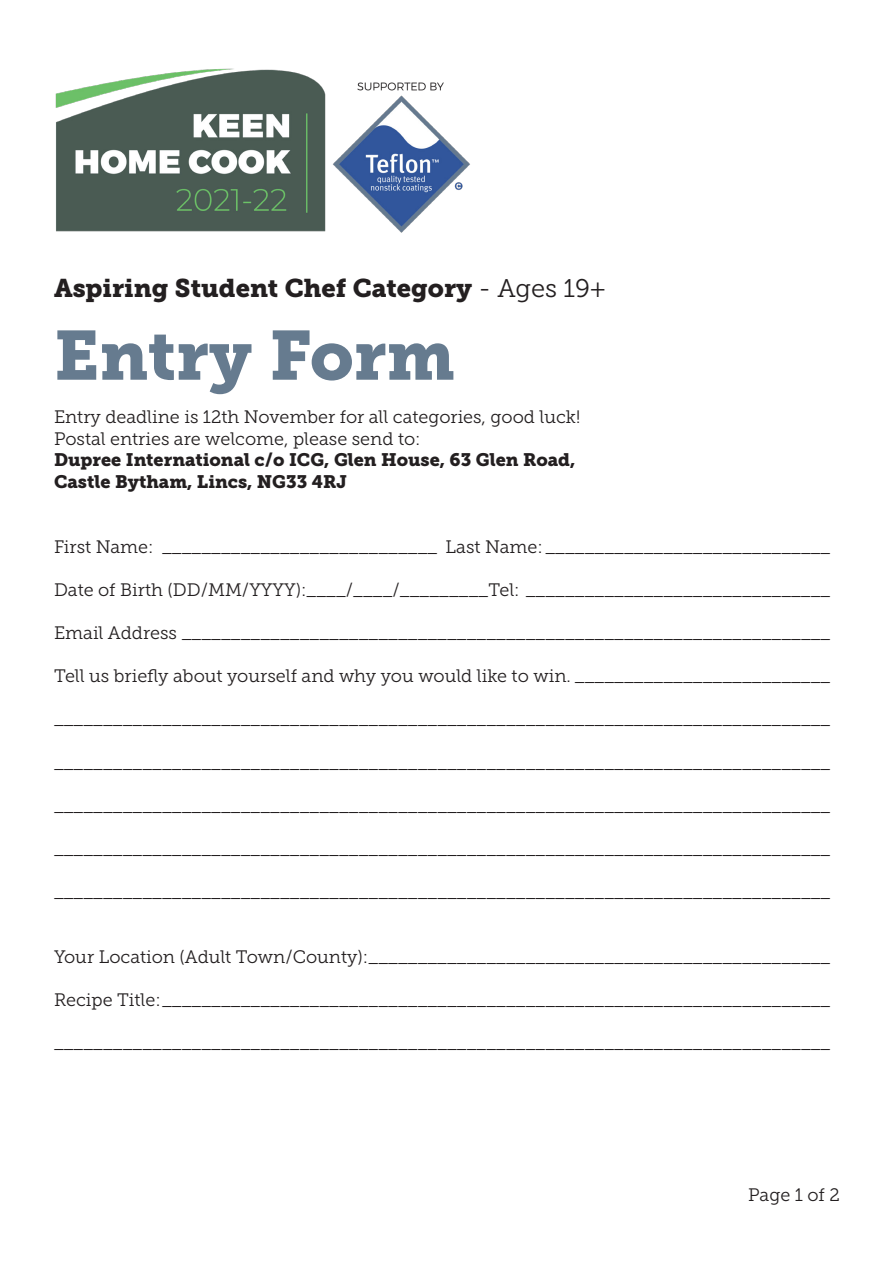
<style>
.page{position:relative;width:893px;height:1263px;background:#fff}
.page>*{position:absolute;margin:0;border:0;box-sizing:border-box;transform-origin:0 0}
.t1{font:69px "Museo Slab 900";color:#667b8f}
.t2{font:25.5px "Museo Slab 900";color:#231f20}
.t3{font:18px "Museo Slab 300";color:#231f20}
.t4{font:18px/21.6px "Museo Slab 900";color:#231f20}
.s1{font-family:"Museo Slab 300"}
</style>
<div class="page">
<img style="left:55px;top:68px;width:415px;height:165px">
<p class="t2" style="left:54px;top:273px;width:553px">Aspiring Student Chef Category <span class="s1">- Ages 19+</span></p>
<p class="t1" style="left:54px;top:315px;width:402px">Entry Form</p>
<p class="t3" style="left:54px;top:407px;width:528px">Entry deadline is 12th November for all categories, good luck!</p>
<p class="t4" style="left:54px;top:428px;width:523px"><span class="s1">Postal entries are welcome, please send to:<br></span>Dupree International c/o ICG, Glen House, 63 Glen Road,<br>Castle Bytham, Lincs, NG33 4RJ</p>
<p class="t3" style="left:54px;top:536px;width:778px">First Name: ____________________________ Last Name: _____________________________</p>
<p class="t3" style="left:54px;top:580px;width:778px">Date of Birth (DD/MM/YYYY):____/____/_________Tel: _______________________________</p>
<p class="t3" style="left:54px;top:623px;width:778px">Email Address __________________________________________________________________</p>
<p class="t3" style="left:54px;top:666px;width:778px">Tell us briefly about yourself and why you would like to win. __________________________</p>
<p class="t3" style="left:54px;top:709px;width:778px">_______________________________________________________________________________</p>
<p class="t3" style="left:54px;top:752px;width:778px">_______________________________________________________________________________</p>
<p class="t3" style="left:54px;top:796px;width:778px">_______________________________________________________________________________</p>
<p class="t3" style="left:54px;top:839px;width:778px">_______________________________________________________________________________</p>
<p class="t3" style="left:54px;top:882px;width:778px">_______________________________________________________________________________</p>
<p class="t3" style="left:54px;top:947px;width:778px">Your Location (Adult Town/County):_______________________________________________</p>
<p class="t3" style="left:54px;top:990px;width:778px">Recipe Title:____________________________________________________________________</p>
<p class="t3" style="left:54px;top:1033px;width:778px">_______________________________________________________________________________</p>
<p class="t3" style="left:748px;top:1184px;width:93px">Page 1 of 2</p>
</div>
